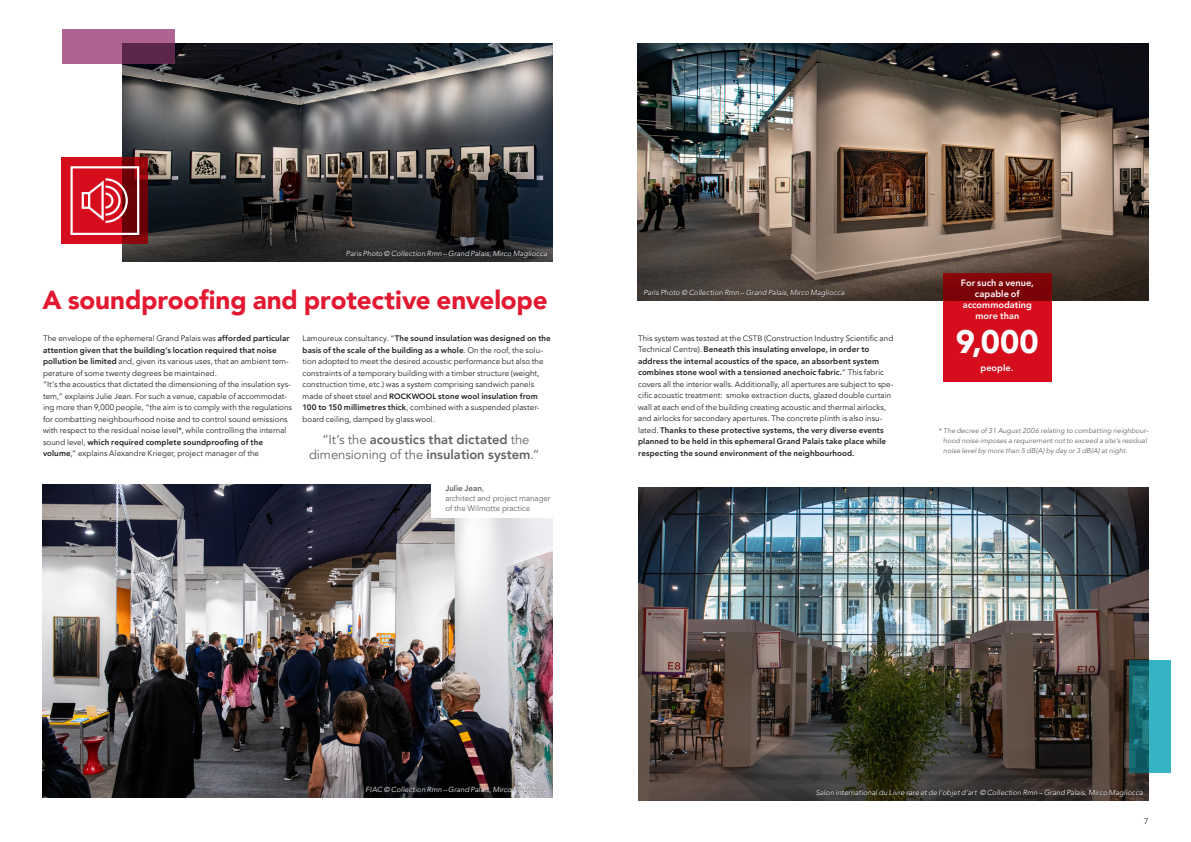
<style>
.page{position:relative;width:1191px;height:842px;background:#fff}
.page>*{position:absolute;margin:0;border:0;box-sizing:border-box;transform-origin:0 0}
.Tabelle_7_9_Heavy_17{font:900 32.5px "Avenir LT Pro";color:#fff}
.Head_26_30_Black_rot{font:900 26px "Avenir LT Pro";letter-spacing:-.005em;color:#e21931}
.Copy_8_11_5_Book_sch{font:800 13px/15.6px "Avenir LT Pro";color:#636366;text-align:center}
.Tabelle_7_9_Heavy_17-2{font:800 9.2px/11px "Avenir LT Pro";letter-spacing:.005em;color:#fff;text-align:center}
.Copy_8_11_5_Book_sch-2{font:8px/11.5px "Avenir LT Pro";letter-spacing:.005em;color:#231f20}
.Copy_8_11_5_Book_sch-3{font:8px/10px "Avenir LT Pro";letter-spacing:-.005em;color:#636366}
.Tabelle_7_9_Heavy_17-3{font:italic 300 7.3px "Avenir LT Pro";letter-spacing:.01em;color:#fff}
.Copy_8_11_5_Book_sch-4{font:italic 7px/10px "Avenir LT Pro";letter-spacing:.015em;color:#636366}
.s1{font-size:7.8px}
.s2{font-weight:800}
.s3{font-weight:800;font-size:7.8px}
.s4{font-weight:400}
</style>
<div class="page">
<img style="left:43px;top:485px;width:510px;height:312px">
<img style="left:637px;top:44px;width:511px;height:257px">
<img style="left:638px;top:487px;width:510px;height:313px">
<img style="left:123px;top:44px;width:430px;height:217px">
<svg style="left:62px;top:157px;width:86px;height:87px;background:#b10a16"></svg>
<div style="left:345px;top:249px;width:203px;height:10px;background:#231f20;opacity:.75"></div>
<div style="left:643px;top:289px;width:202px;height:9px;background:#231f20;opacity:.75"></div>
<div style="left:365px;top:785px;width:183px;height:10px;background:#231f20;opacity:.75"></div>
<div style="left:815px;top:788px;width:328px;height:9px;background:#231f20;opacity:.75"></div>
<svg style="left:62px;top:29px;width:112px;height:34px;background:#97537c"></svg>
<svg style="left:1129px;top:660px;width:42px;height:113px;background:#278f9c"></svg>
<svg style="left:70px;top:166px;width:69px;height:69px;background:#ca434d"></svg>
<div style="left:431px;top:477px;width:136px;height:41px;background:#fff"></div>
<svg style="left:943px;top:274px;width:108px;height:108px;background:#bf0a17"></svg>
<p class="Tabelle_7_9_Heavy_17-3" style="left:346px;top:249px;width:203px">Paris Photo © Collection Rmn – Grand Palais, Mirco Magliocca</p>
<p class="Head_26_30_Black_rot" style="left:43px;top:284px;width:506px">A soundproofing and protective envelope</p>
<p class="Tabelle_7_9_Heavy_17-2" style="left:960px;top:277px;width:75px">For such a venue, capable of</p>
<p class="Tabelle_7_9_Heavy_17-3" style="left:643px;top:288px;width:203px">Paris Photo © Collection Rmn – Grand Palais, Mirco Magliocca</p>
<p class="Tabelle_7_9_Heavy_17-2" style="left:962px;top:299px;width:71px">accommodating</p>
<p class="Tabelle_7_9_Heavy_17-2" style="left:975px;top:310px;width:45px">more than</p>
<p class="Tabelle_7_9_Heavy_17" style="left:955px;top:322px;width:84px">9,000</p>
<p class="Tabelle_7_9_Heavy_17-2" style="left:980px;top:362px;width:34px">people.</p>
<p class="Copy_8_11_5_Book_sch-2" style="left:638px;top:332px;width:257px">This system was tested at the <span class="s1">CSTB</span> (Construction Industry Scientific and Technical Centre). <span class="s2">Beneath this insulating envelope, in order to address the internal acoustics of the space, an absorbent system combines stone wool with a tensioned anechoic fabric.</span>” This fabric covers all the interior walls. Additionally, all apertures are subject to spe&shy;cific acoustic treatment: smoke extraction ducts, glazed double curtain wall at each end of the building creating acoustic and thermal airlocks, and airlocks for secondary apertures. The concrete plinth is also insu&shy;lated. <span class="s2">Thanks to these protective systems, the very diverse events planned to be held in this ephemeral Grand Palais take place while respecting the sound environment of the neighbourhood.</span></p>
<p class="Copy_8_11_5_Book_sch-2" style="left:43px;top:333px;width:248px">The envelope of the ephemeral Grand Palais was <span class="s2">afforded particular attention given that the building’s location required that noise pollution be limited</span> and, given its various uses, that an ambient tem&shy;perature of some twenty degrees be maintained.</p>
<p class="Copy_8_11_5_Book_sch-2" style="left:43px;top:379px;width:250px">“It’s the acoustics that dictated the dimensioning of the insulation sys&shy;tem,” explains Julie Jean. For such a venue, capable of accommodat&shy;ing more than 9,000 people, “the aim is to comply with the regulations for combatting neighbourhood noise and to control sound emissions with respect to the residual noise level*, while controlling the internal sound level, <span class="s2">which required complete soundproofing of the volume</span>,” explains Alexandre Krieger, project manager of the</p>
<p class="Copy_8_11_5_Book_sch-2" style="left:302px;top:333px;width:250px">Lamoureux consultancy. “<span class="s2">The sound insulation was designed on the basis of the scale of the building as a whole</span>. On the roof, the solu&shy;tion adopted to meet the desired acoustic performance but also the constraints of a temporary building with a timber structure (weight, construction time, etc.) was a system comprising sandwich panels made of sheet steel and <span class="s3">ROCKWOOL</span> <span class="s2">stone wool insulation from 100 to 150 millimetres thick</span>, combined with a suspended plaster&shy;board ceiling, damped by glass wool.</p>
<p class="Copy_8_11_5_Book_sch" style="left:309px;top:431px;width:232px"><span class="s4">“It’s the</span> acoustics that dictated <span class="s4">the dimensioning of the</span> insulation system<span class="s4">.”</span></p>
<p class="Copy_8_11_5_Book_sch-4" style="left:943px;top:426px;width:206px;text-indent:-5px">* The decree of 31 August 2006 relating to combatting neighbour&shy;hood noise imposes a requirement not to exceed a site’s residual noise level by more than 5 dB(A) by day or 3 dB(A) at night.</p>
<p class="Copy_8_11_5_Book_sch-3" style="left:445px;top:483px;width:107px"><span class="s2">Julie Jean</span>,<br>architect and project manager of the Wilmotte practice</p>
<p class="Tabelle_7_9_Heavy_17-3" style="left:365px;top:785px;width:183px">FIAC © Collection Rmn – Grand Palais, Mirco Magliocca</p>
<p class="Tabelle_7_9_Heavy_17-3" style="left:816px;top:788px;width:329px">Salon international du Livre rare et de l’objet d’art © Collection Rmn – Grand Palais, Mirco Magliocca</p>
<p class="Copy_8_11_5_Book_sch-2" style="left:1144px;top:815px;width:6px">7</p>
</div>
